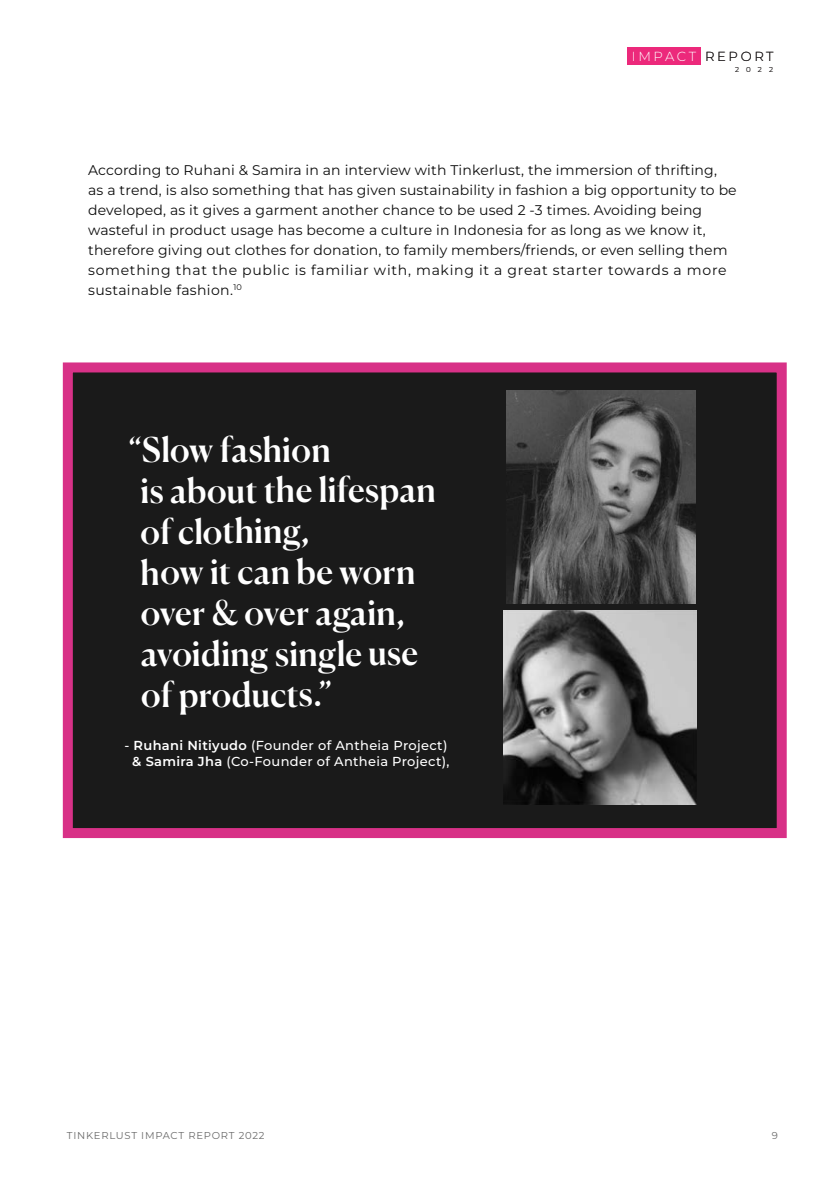
<style>
.page{position:relative;width:840px;height:1191px;background:#fff}
.page>*{position:absolute;margin:0;border:0;box-sizing:border-box;transform-origin:0 0}
.t1{font:500 34px/40.8px "Canela";color:#fff}
.t2{font:14px/20px "Montserrat";letter-spacing:.01em;color:#0e0e0e}
.t3{font:300 13.2px "Montserrat";letter-spacing:.2em;color:#fff}
.t4{font:500 13px/15.6px "Montserrat";letter-spacing:.025em;color:#fff;text-align:center}
.t5{font:10px "Montserrat";letter-spacing:.075em;color:#6b6b6b}
.t6{font:300 7.2px "Montserrat";color:#231f20}
.s1{color:#231f20}
.s2{font-weight:600}
</style>
<div class="page">
<div style="left:63px;top:362px;width:723px;height:476px;background:#1a1a1a;border:10px solid #d83187"></div>
<img style="left:506px;top:391px;width:189px;height:212px">
<img style="left:503px;top:611px;width:193px;height:193px">
<div style="left:626px;top:48px;width:74px;height:17px;background:#ec297b"></div>
<p class="t3" style="left:631px;top:48px;width:143px">IMPACT <span class="s1">REPORT</span></p>
<p class="t6" style="left:734px;top:64px;width:39px">2022</p>
<p class="t2" style="left:88px;top:160px;width:649px">According to Ruhani &amp; Samira in an interview with Tinkerlust, the immersion of thrifting,<br>as a trend, is also something that has given sustainability in fashion a big opportunity to be developed, as it gives a garment another chance to be used 2 -3 times. Avoiding being wasteful in product usage has become a culture in Indonesia for as long as we know it, therefore giving out clothes for donation, to family members/friends, or even selling them something that the public is familiar with, making it a great starter towards a more sustainable fashion.<sup>10</sup></p>
<h1 class="t1" style="left:140px;top:426px;width:297px;text-indent:-12px">“Slow fashion<br>is about the lifespan of clothing,<br>how it can be worn over &amp; over again, avoiding single use of products.”</h1>
<p class="t4" style="left:124px;top:737px;width:326px">- <span class="s2">Ruhani Nitiyudo</span> (Founder of Antheia Project) <span class="s2">&amp; Samira Jha</span> (Co-Founder of Antheia Project),</p>
<p class="t5" style="left:67px;top:1129px;width:199px">TINKERLUST IMPACT REPORT 2022</p>
<p class="t5" style="left:771px;top:1129px;width:8px">9</p>
</div>
